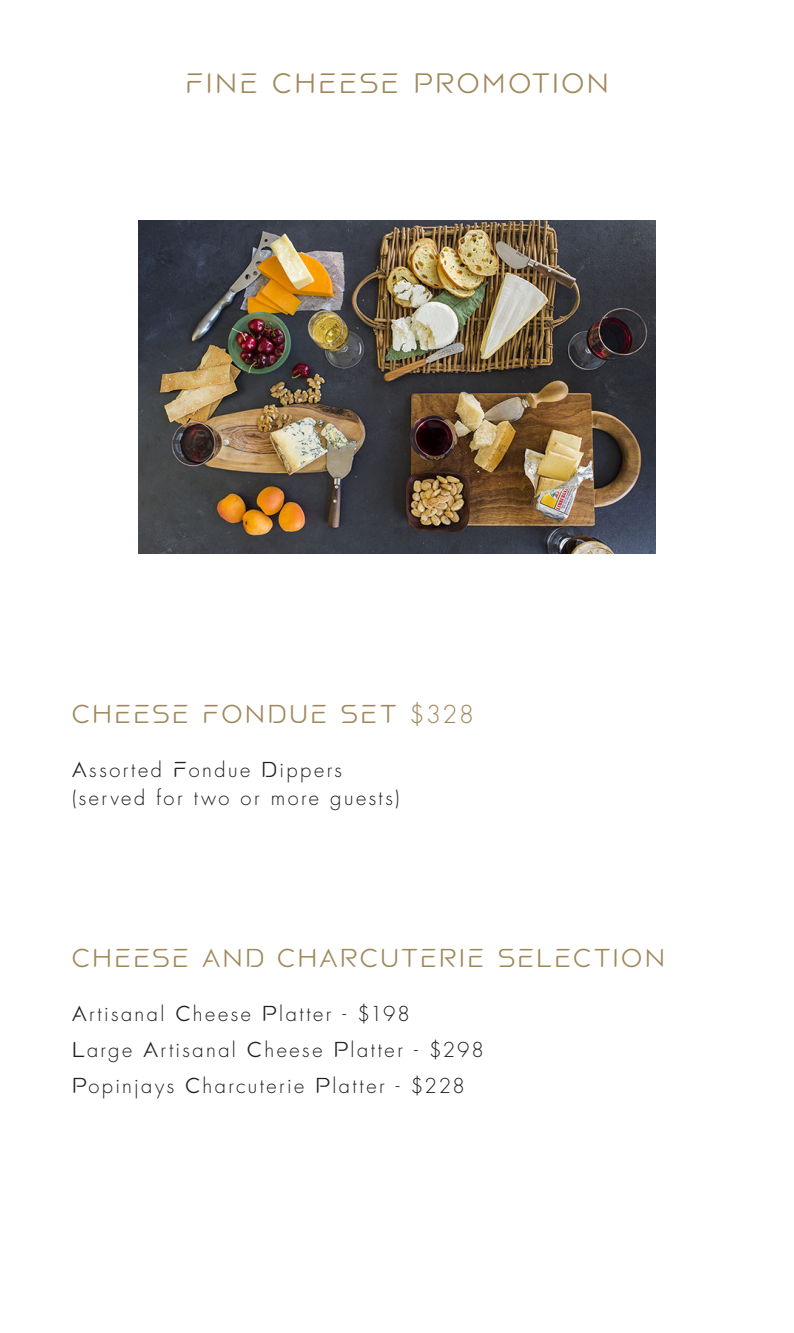
<style>
.page{position:relative;width:794px;height:1333px;background:#fff}
.page>*{position:absolute;margin:0;border:0;box-sizing:border-box;transform-origin:0 0}
.t1{font:300 26px "Popinjay";letter-spacing:.11em;color:#9f875a}
.t2{font:300 24px "Popinjay";letter-spacing:.11em;color:#9f875a}
.t3{font:300 20px/28px "Popinjay";letter-spacing:.125em;color:#231f20}
</style>
<div class="page">
<img style="left:139px;top:220px;width:516px;height:333px">
<p class="t1" style="left:185px;top:67px;width:425px">FINE CHEESE PROMOTION</p>
<p class="t2" style="left:72px;top:699px;width:403px">CHEESE FONDUE SET $328</p>
<p class="t3" style="left:72px;top:756px;width:329px">Assorted Fondue Dippers (served for two or more guests)</p>
<p class="t2" style="left:72px;top:943px;width:594px">CHEESE AND CHARCUTERIE SELECTION</p>
<p class="t3" style="left:72px;top:1000px;width:339px">Artisanal Cheese Platter - $198</p>
<p class="t3" style="left:72px;top:1036px;width:413px">Large Artisanal Cheese Platter - $298</p>
<p class="t3" style="left:72px;top:1072px;width:394px">Popinjays Charcuterie Platter - $228</p>
</div>
